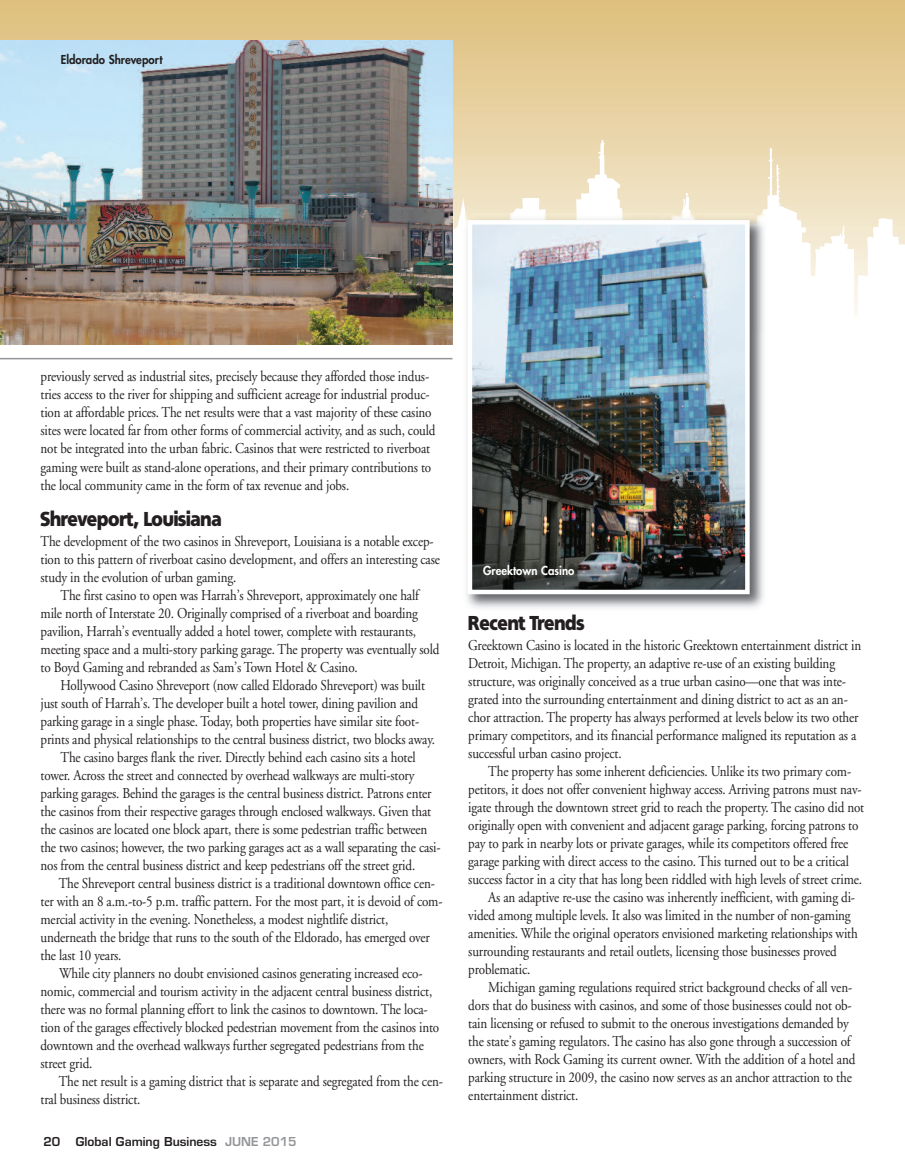
<style>
.page{position:relative;width:905px;height:1175px;background:#fff}
.page>*{position:absolute;margin:0;border:0;box-sizing:border-box;transform-origin:0 0}
.t1{font:19.5px "Fustian";letter-spacing:-.01em;color:#231f20;scale:.87 1}
.t2{font:15px/18px "Adobe Garamond";letter-spacing:-.01em;color:#231f20;scale:.87 1}
.t3{font:600 12px "Eurostile";color:#231f20}
.t4{font:800 12px "Futura";color:#231f20;scale:.95 1}
.t5{font:800 12px "Futura";color:#fff;scale:.95 1}
.s1{color:#939598}
</style>
<div class="page">
<svg style="left:0;top:0;width:904px;height:141px"></svg>
<svg style="left:452px;top:141px;width:452px;height:191px"></svg>
<img style="left:461px;top:213px;width:307px;height:395px">
<img style="left:472px;top:225px;width:272px;height:364px">
<div style="left:467px;top:220px;width:282px;height:374px;border:4px solid #fff"></div>
<img style="left:0;top:40px;width:452px;height:304px">
<hr style="left:0;top:358px;width:452px;height:1px;background:#939598">
<p class="t4" style="left:61px;top:54px;width:109px">Eldorado Shreveport</p>
<p class="t2" style="left:41px;top:369px;width:455px">previously served as industrial sites, precisely because they afforded those indus&shy;tries access to the river for shipping and sufficient acreage for industrial produc&shy;tion at affordable prices. The net results were that a vast majority of these casino sites were located far from other forms of commercial activity, and as such, could not be integrated into the urban fabric. Casinos that were restricted to riverboat gaming were built as stand-alone operations, and their primary contributions to the local community came in the form of tax revenue and jobs.</p>
<h1 class="t1" style="left:41px;top:507px;width:210px">Shreveport, Louisiana</h1>
<p class="t2" style="left:41px;top:533px;width:460px">The development of the two casinos in Shreveport, Louisiana is a notable excep&shy;tion to this pattern of riverboat casino development, and offers an interesting case study in the evolution of urban gaming.</p>
<p class="t2" style="left:41px;top:587px;width:460px;text-indent:20px">The first casino to open was Harrah’s Shreveport, approximately one half mile north of Interstate 20. Originally comprised of a riverboat and boarding pavilion, Harrah’s eventually added a hotel tower, complete with restaurants, meeting space and a multi-story parking garage. The property was eventually sold to Boyd Gaming and rebranded as Sam’s Town Hotel &amp; Casino.</p>
<p class="t2" style="left:60px;top:677px;width:420px">Hollywood Casino Shreveport (now called Eldorado Shreveport) was built</p>
<p class="t2" style="left:41px;top:695px;width:435px">just south of Harrah’s. The developer built a hotel tower, dining pavilion and</p>
<p class="t2" style="left:41px;top:713px;width:437px">parking garage in a single phase. Today, both properties have similar site foot-</p>
<p class="t2" style="left:41px;top:731px;width:455px">prints and physical relationships to the central business district, two blocks away.</p>
<p class="t2" style="left:60px;top:749px;width:410px">The casino barges flank the river. Directly behind each casino sits a hotel</p>
<p class="t2" style="left:41px;top:767px;width:431px">tower. Across the street and connected by overhead walkways are multi-story</p>
<p class="t2" style="left:41px;top:785px;width:451px">parking garages. Behind the garages is the central business district. Patrons enter</p>
<p class="t2" style="left:41px;top:803px;width:450px">the casinos from their respective garages through enclosed walkways. Given that</p>
<p class="t2" style="left:41px;top:821px;width:446px">the casinos are located one block apart, there is some pedestrian traffic between</p>
<p class="t2" style="left:40px;top:839px;width:461px">the two casinos; however, the two parking garages act as a wall separating the casi-</p>
<p class="t2" style="left:40px;top:857px;width:432px">nos from the central business district and keep pedestrians off the street grid.</p>
<p class="t2" style="left:59px;top:875px;width:434px">The Shreveport central business district is a traditional downtown office cen-</p>
<p class="t2" style="left:40px;top:893px;width:463px">ter with an 8 a.m.-to-5 p.m. traffic pattern. For the most part, it is devoid of com-</p>
<p class="t2" style="left:40px;top:911px;width:401px">mercial activity in the evening. Nonetheless, a modest nightlife district,</p>
<p class="t2" style="left:40px;top:929px;width:449px">underneath the bridge that runs to the south of the Eldorado, has emerged over</p>
<p class="t2" style="left:40px;top:947px;width:95px">the last 10 years.</p>
<p class="t2" style="left:59px;top:965px;width:419px">While city planners no doubt envisioned casinos generating increased eco-</p>
<p class="t2" style="left:40px;top:983px;width:452px">nomic, commercial and tourism activity in the adjacent central business district,</p>
<p class="t2" style="left:40px;top:1001px;width:446px">there was no formal planning effort to link the casinos to downtown. The loca-</p>
<p class="t2" style="left:40px;top:1019px;width:460px">tion of the garages effectively blocked pedestrian movement from the casinos into</p>
<p class="t2" style="left:40px;top:1037px;width:442px">downtown and the overhead walkways further segregated pedestrians from the</p>
<p class="t2" style="left:40px;top:1055px;width:61px">street grid.</p>
<p class="t2" style="left:59px;top:1073px;width:443px">The net result is a gaming district that is separate and segregated from the cen-</p>
<p class="t2" style="left:40px;top:1091px;width:116px">tral business district.</p>
<p class="t3" style="left:44px;top:1137px;width:18px">20</p>
<p class="t3" style="left:76px;top:1137px;width:222px">Global Gaming Business <span class="s1">JUNE 2015</span></p>
<p class="t5" style="left:483px;top:564px;width:98px">Greektown Casino</p>
<h1 class="t1" style="left:468px;top:611px;width:135px">Recent Trends</h1>
<p class="t2" style="left:468px;top:637px;width:453px">Greektown Casino is located in the historic Greektown entertainment district in Detroit, Michigan. The property, an adaptive re-use of an existing building structure, was originally conceived as a true urban casino—one that was inte&shy;grated into the surrounding entertainment and dining district to act as an an&shy;chor attraction. The property has always performed at levels below its two other primary competitors, and its financial performance maligned its reputation as a successful urban casino project.</p>
<p class="t2" style="left:488px;top:763px;width:418px">The property has some inherent deficiencies. Unlike its two primary com-</p>
<p class="t2" style="left:468px;top:781px;width:454px">petitors, it does not offer convenient highway access. Arriving patrons must nav-</p>
<p class="t2" style="left:468px;top:799px;width:456px">igate through the downtown street grid to reach the property. The casino did not</p>
<p class="t2" style="left:468px;top:817px;width:450px">originally open with convenient and adjacent garage parking, forcing patrons to</p>
<p class="t2" style="left:468px;top:835px;width:438px">pay to park in nearby lots or private garages, while its competitors offered free</p>
<p class="t2" style="left:468px;top:853px;width:439px">garage parking with direct access to the casino. This turned out to be a critical</p>
<p class="t2" style="left:468px;top:871px;width:454px">success factor in a city that has long been riddled with high levels of street crime.</p>
<p class="t2" style="left:488px;top:889px;width:423px">As an adaptive re-use the casino was inherently inefficient, with gaming di-</p>
<p class="t2" style="left:468px;top:907px;width:441px">vided among multiple levels. It also was limited in the number of non-gaming</p>
<p class="t2" style="left:468px;top:925px;width:449px">amenities. While the original operators envisioned marketing relationships with</p>
<p class="t2" style="left:468px;top:943px;width:425px">surrounding restaurants and retail outlets, licensing those businesses proved</p>
<p class="t2" style="left:468px;top:961px;width:73px">problematic.</p>
<p class="t2" style="left:488px;top:979px;width:420px">Michigan gaming regulations required strict background checks of all ven-</p>
<p class="t2" style="left:468px;top:997px;width:442px">dors that do business with casinos, and some of those businesses could not ob-</p>
<p class="t2" style="left:468px;top:1015px;width:439px">tain licensing or refused to submit to the onerous investigations demanded by</p>
<p class="t2" style="left:468px;top:1033px;width:441px">the state’s gaming regulators. The casino has also gone through a succession of</p>
<p class="t2" style="left:468px;top:1051px;width:446px">owners, with Rock Gaming its current owner. With the addition of a hotel and</p>
<p class="t2" style="left:468px;top:1069px;width:442px">parking structure in 2009, the casino now serves as an anchor attraction to the</p>
<p class="t2" style="left:468px;top:1087px;width:128px">entertainment district.</p>
</div>
